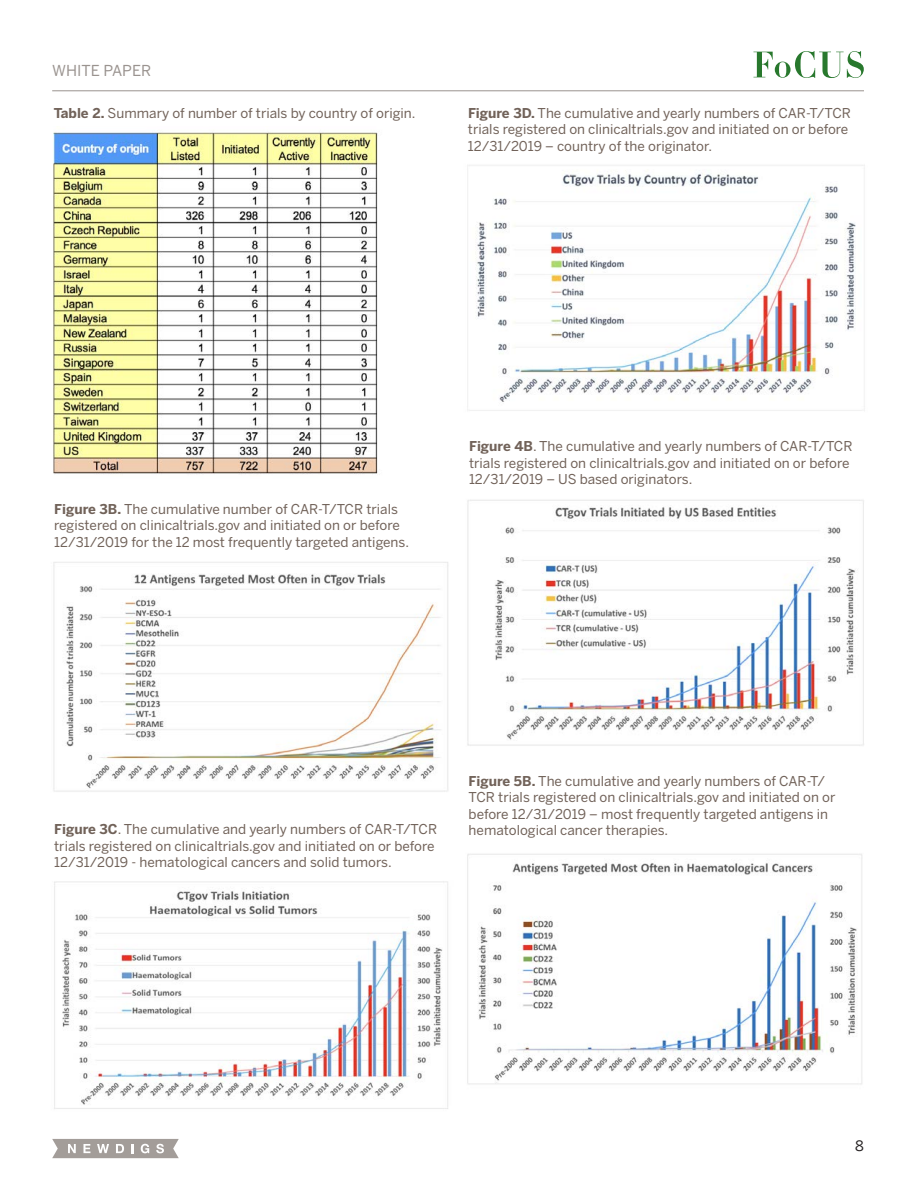
<style>
.page{position:relative;width:918px;height:1188px;background:#fff}
.page>*{position:absolute;margin:0;border:0;box-sizing:border-box;transform-origin:0 0}
.t1{font:15px "Benton Sans";color:#9a938f}
.t2{font:14.25px "Benton Sans";color:#231f20}
.appendix{font:13.5px/16.5px "Benton Sans";color:#716259}
.s1{font-weight:700}
</style>
<div class="page">
<svg style="left:753px;top:51px;width:111px;height:27px"></svg>
<svg style="left:52px;top:1139px;width:127px;height:19px;background:#b3aeab"></svg>
<hr style="left:52px;top:90px;width:812px;height:1px;background:#9a938f">
<img style="left:53px;top:132px;width:325px;height:342px">
<img style="left:53px;top:562px;width:396px;height:230px">
<img style="left:467px;top:165px;width:398px;height:246px">
<img style="left:54px;top:881px;width:394px;height:228px">
<img style="left:467px;top:500px;width:397px;height:246px">
<img style="left:467px;top:854px;width:395px;height:231px">
<p class="t1" style="left:52px;top:61px;width:101px">WHITE PAPER</p>
<p class="appendix" style="left:54px;top:105px;width:363px"><span class="s1">Table 2.</span> Summary of number of trials by country of origin.</p>
<p class="appendix" style="left:468px;top:105px;width:385px"><span class="s1">Figure 3D.</span> The cumulative and yearly numbers of CAR-T/TCR trials registered on clinicaltrials.gov and initiated on or before<br>12/31/2019 – country of the originator.</p>
<p class="appendix" style="left:54px;top:501px;width:356px"><span class="s1">Figure 3B.</span> The cumulative number of CAR-T/TCR trials registered on clinicaltrials.gov and initiated on or before<br>12/31/2019 for the 12 most frequently targeted antigens.</p>
<p class="appendix" style="left:469px;top:438px;width:385px"><span class="s1">Figure 4B</span>. The cumulative and yearly numbers of CAR-T/TCR trials registered on clinicaltrials.gov and initiated on or before<br>12/31/2019 – US based originators.</p>
<p class="appendix" style="left:54px;top:821px;width:384px"><span class="s1">Figure 3C</span>. The cumulative and yearly numbers of CAR-T/TCR trials registered on clinicaltrials.gov and initiated on or before<br>12/31/2019 - hematological cancers and solid tumors.</p>
<p class="appendix" style="left:469px;top:772px;width:368px"><span class="s1">Figure 5B.</span> The cumulative and yearly numbers of CAR-T/ TCR trials registered on clinicaltrials.gov and initiated on or before 12/31/2019 – most frequently targeted antigens in hematological cancer therapies.</p>
<p class="t2" style="left:855px;top:1137px;width:10px">8</p>
</div>
